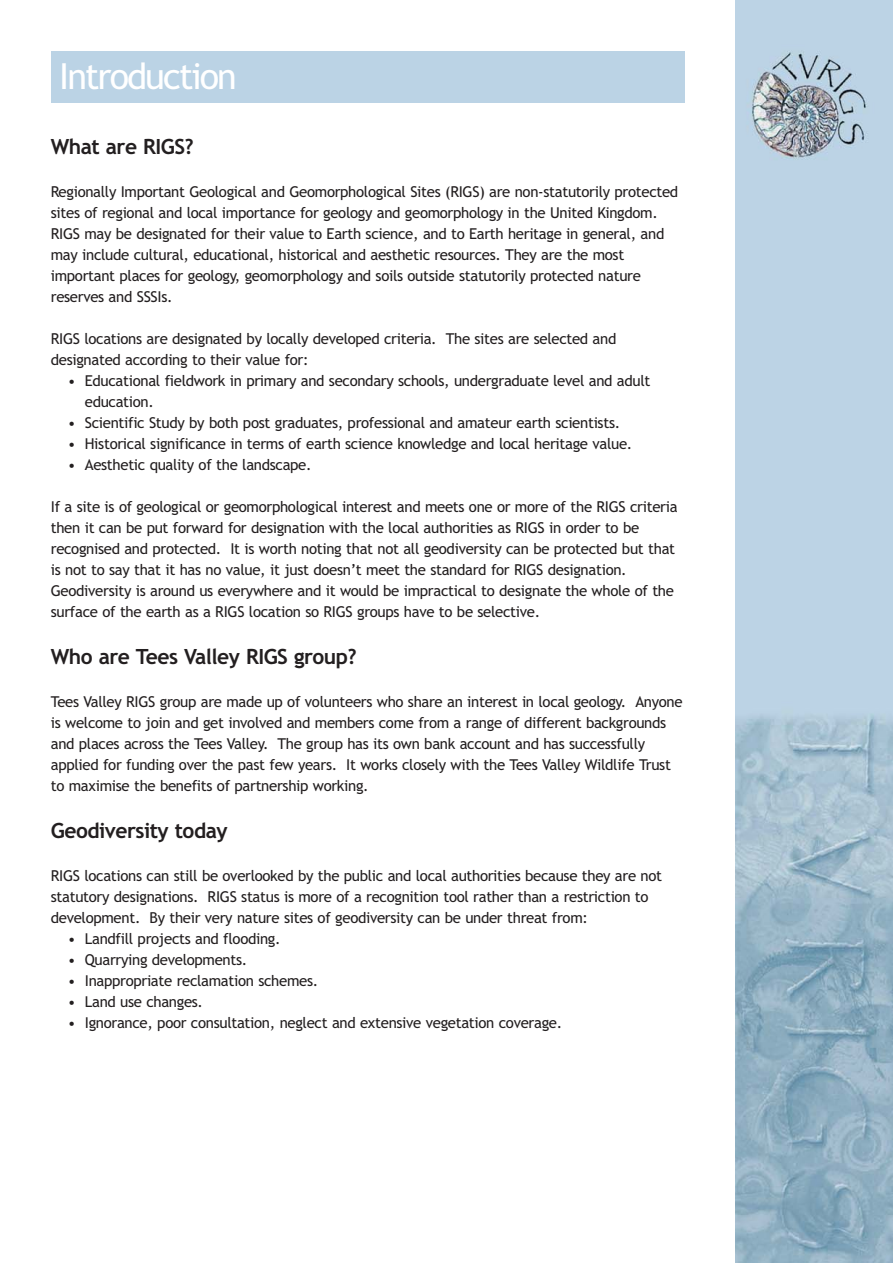
<style>
.page{position:relative;width:893px;height:1263px;background:#fff}
.page>*{position:absolute;margin:0;border:0;box-sizing:border-box;transform-origin:0 0}
.t1{font:36px "Trebuchet MS";letter-spacing:-.055em;color:#fff}
.t2{font:700 21px "Trebuchet MS";letter-spacing:-.025em;color:#231f20}
.t3{font:15px/21px "Trebuchet MS";letter-spacing:-.02em;color:#231f20}
</style>
<div class="page">
<img style="left:735px;top:1px;width:158px;height:1262px">
<div style="left:51px;top:52px;width:633px;height:51px;background:#bbd3e5"></div>
<h1 class="t1" style="left:59px;top:62px;width:179px">Introduction</h1>
<h2 class="t2" style="left:51px;top:138px;width:144px">What are RIGS?</h2>
<p class="t3" style="left:51px;top:183px;width:629px">Regionally Important Geological and Geomorphological Sites (RIGS) are non-statutorily protected sites of regional and local importance for geology and geomorphology in the United Kingdom.<br>RIGS may be designated for their value to Earth science, and to Earth heritage in general, and may include cultural, educational, historical and aesthetic resources. They are the most important places for geology, geomorphology and soils outside statutorily protected nature reserves and SSSIs.</p>
<p class="t3" style="left:51px;top:330px;width:567px">RIGS locations are designated by locally developed criteria. The sites are selected and designated according to their value for:</p>
<p class="t3" style="left:85px;top:372px;width:567px;text-indent:-17px">• Educational fieldwork in primary and secondary schools, undergraduate level and adult education.</p>
<p class="t3" style="left:68px;top:414px;width:554px">• Scientific Study by both post graduates, professional and amateur earth scientists.</p>
<p class="t3" style="left:68px;top:435px;width:566px">• Historical significance in terms of earth science knowledge and local heritage value.</p>
<p class="t3" style="left:68px;top:456px;width:245px">• Aesthetic quality of the landscape.</p>
<p class="t3" style="left:51px;top:498px;width:628px">If a site is of geological or geomorphological interest and meets one or more of the RIGS criteria then it can be put forward for designation with the local authorities as RIGS in order to be recognised and protected. It is worth noting that not all geodiversity can be protected but that is not to say that it has no value, it just doesn’t meet the standard for RIGS designation.<br>Geodiversity is around us everywhere and it would be impractical to designate the whole of the surface of the earth as a RIGS location so RIGS groups have to be selective.</p>
<h2 class="t2" style="left:51px;top:648px;width:307px">Who are Tees Valley RIGS group?</h2>
<p class="t3" style="left:51px;top:693px;width:633px">Tees Valley RIGS group are made up of volunteers who share an interest in local geology. Anyone is welcome to join and get involved and members come from a range of different backgrounds and places across the Tees Valley. The group has its own bank account and has successfully applied for funding over the past few years. It works closely with the Tees Valley Wildlife Trust to maximise the benefits of partnership working.</p>
<h2 class="t2" style="left:51px;top:822px;width:178px">Geodiversity today</h2>
<p class="t3" style="left:51px;top:867px;width:613px">RIGS locations can still be overlooked by the public and local authorities because they are not statutory designations. RIGS status is more of a recognition tool rather than a restriction to development. By their very nature sites of geodiversity can be under threat from:</p>
<p class="t3" style="left:68px;top:930px;width:214px">• Landfill projects and flooding.</p>
<p class="t3" style="left:68px;top:951px;width:181px">• Quarrying developments.</p>
<p class="t3" style="left:68px;top:972px;width:252px">• Inappropriate reclamation schemes.</p>
<p class="t3" style="left:68px;top:993px;width:137px">• Land use changes.</p>
<p class="t3" style="left:68px;top:1014px;width:496px">• Ignorance, poor consultation, neglect and extensive vegetation coverage.</p>
</div>
